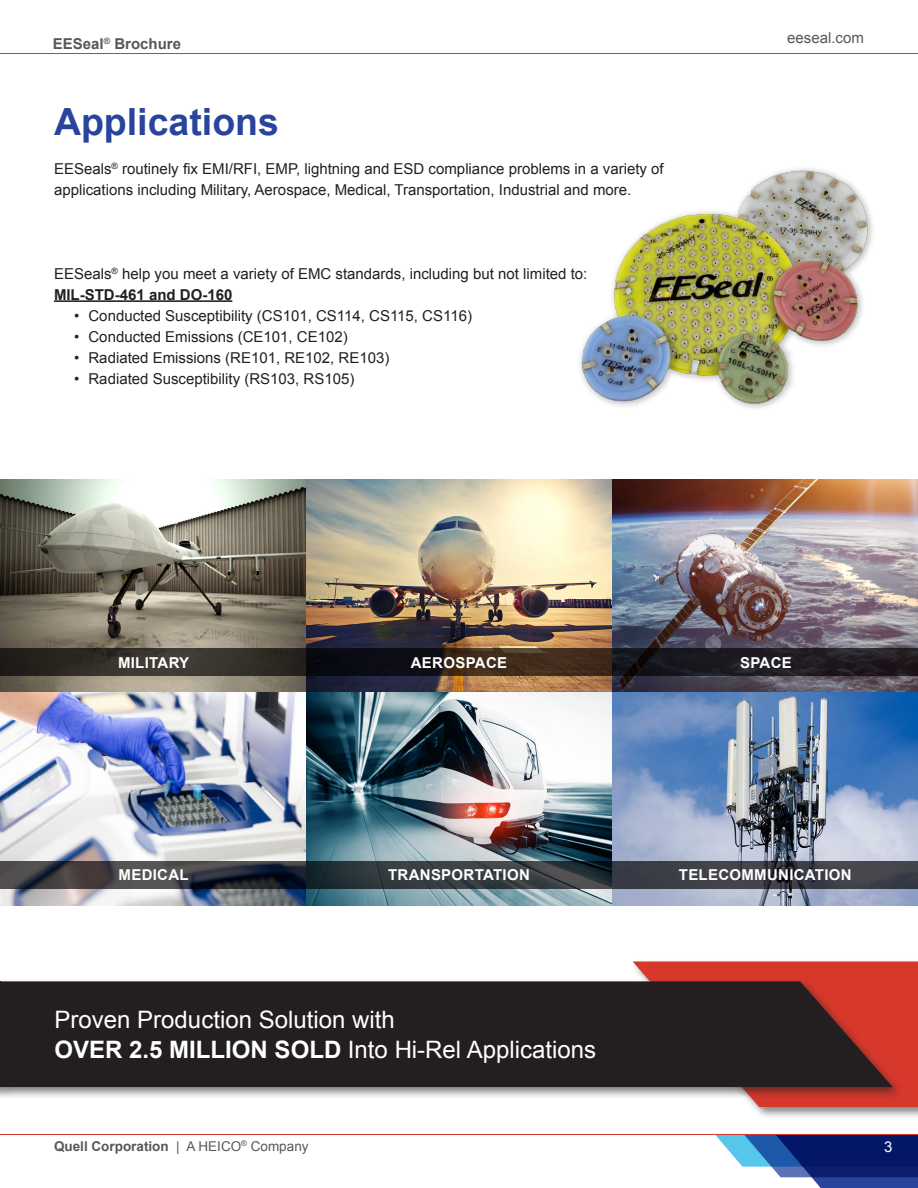
<style>
.page{position:relative;width:918px;height:1188px;background:#fff}
.page>*{position:absolute;margin:0;border:0;box-sizing:border-box;transform-origin:0 0}
.List_Paragraph{font:700 37.5px "Arial";color:#29449c}
.t1{font:24px "Arial";color:#fff}
.List_Paragraph-2{font:15px "Arial";color:#231f20}
.t2{font:700 15px "Arial";letter-spacing:.02em;color:#fff}
.t3{font:700 15px "Arial";color:#231f20}
.t4{font:700 15px "Arial";color:#57585a}
.t5{font:15px "Arial";color:#57585a}
.t6{font:15px "Arial";color:#fff}
.t7{font:700 13.5px "Arial";color:#57585a}
.s1{font-weight:700}
.s2{font-weight:400}
</style>
<div class="page">
<svg style="left:715px;top:1135px;width:203px;height:53px"></svg>
<hr style="left:0;top:1134px;width:918px;height:1px;background:#d6382b">
<hr style="left:0;top:53px;width:918px;height:1px;background:#d6382b">
<img style="left:1px;top:480px;width:917px;height:425px">
<div style="left:631px;top:958px;width:287px;height:161px;background:#231f20;opacity:.55"></div>
<svg style="left:633px;top:961px;width:285px;height:146px;background:#db5348"></svg>
<hr style="left:54px;top:300px;width:178px;height:2px;background:#231f20">
<svg style="left:7px;top:649px;width:911px;height:27px;background:#282120"></svg>
<svg style="left:7px;top:861px;width:911px;height:28px;background:#373a40"></svg>
<div style="left:0;top:978px;width:904px;height:121px;background:#231f20;opacity:.55"></div>
<div style="left:1px;top:981px;width:892px;height:106px;background:#231f20"></div>
<img style="left:580px;top:168px;width:293px;height:241px">
<img style="left:0;top:611px;width:7px;height:376px">
<p class="t4" style="left:53px;top:34px;width:130px">EESeal<sup>®</sup> Brochure</p>
<p class="List_Paragraph" style="left:54px;top:97px;width:227px">Applications</p>
<p class="List_Paragraph-2" style="left:54px;top:158px;width:611px">EESeals<sup>®</sup> routinely fix EMI/RFI, EMP, lightning and ESD compliance problems in a variety of</p>
<p class="List_Paragraph-2" style="left:54px;top:179px;width:579px">applications including Military, Aerospace, Medical, Transportation, Industrial and more.</p>
<p class="List_Paragraph-2" style="left:54px;top:263px;width:535px">EESeals<sup>®</sup> help you meet a variety of EMC standards, including but not limited to:</p>
<p class="t3" style="left:54px;top:284px;width:180px">MIL-STD-461 and DO-160</p>
<p class="List_Paragraph-2" style="left:74px;top:305px;width:399px">• Conducted Susceptibility (CS101, CS114, CS115, CS116)</p>
<p class="List_Paragraph-2" style="left:74px;top:326px;width:275px">• Conducted Emissions (CE101, CE102)</p>
<p class="List_Paragraph-2" style="left:74px;top:347px;width:317px">• Radiated Emissions (RE101, RE102, RE103)</p>
<p class="List_Paragraph-2" style="left:74px;top:368px;width:282px">• Radiated Susceptibility (RS103, RS105)</p>
<p class="t5" style="left:787px;top:28px;width:78px">eeseal.com</p>
<p class="t2" style="left:118px;top:652px;width:73px">MILITARY</p>
<p class="t2" style="left:411px;top:652px;width:98px">AEROSPACE</p>
<p class="t2" style="left:740px;top:652px;width:53px">SPACE</p>
<p class="t2" style="left:119px;top:865px;width:72px">MEDICAL</p>
<p class="t2" style="left:388px;top:865px;width:143px">TRANSPORTATION</p>
<p class="t2" style="left:679px;top:865px;width:174px">TELECOMMUNICATION</p>
<p class="t1" style="left:55px;top:1004px;width:342px">Proven Production Solution with</p>
<p class="t1" style="left:55px;top:1034px;width:543px"><span class="s1">OVER 2.5 MILLION SOLD</span> Into Hi-Rel Applications</p>
<p class="t7" style="left:54px;top:1137px;width:256px">Quell Corporation <span class="s2">| A HEICO</span><sup>®</sup> <span class="s2">Company</span></p>
<p class="t6" style="left:884px;top:1137px;width:10px">3</p>
</div>
